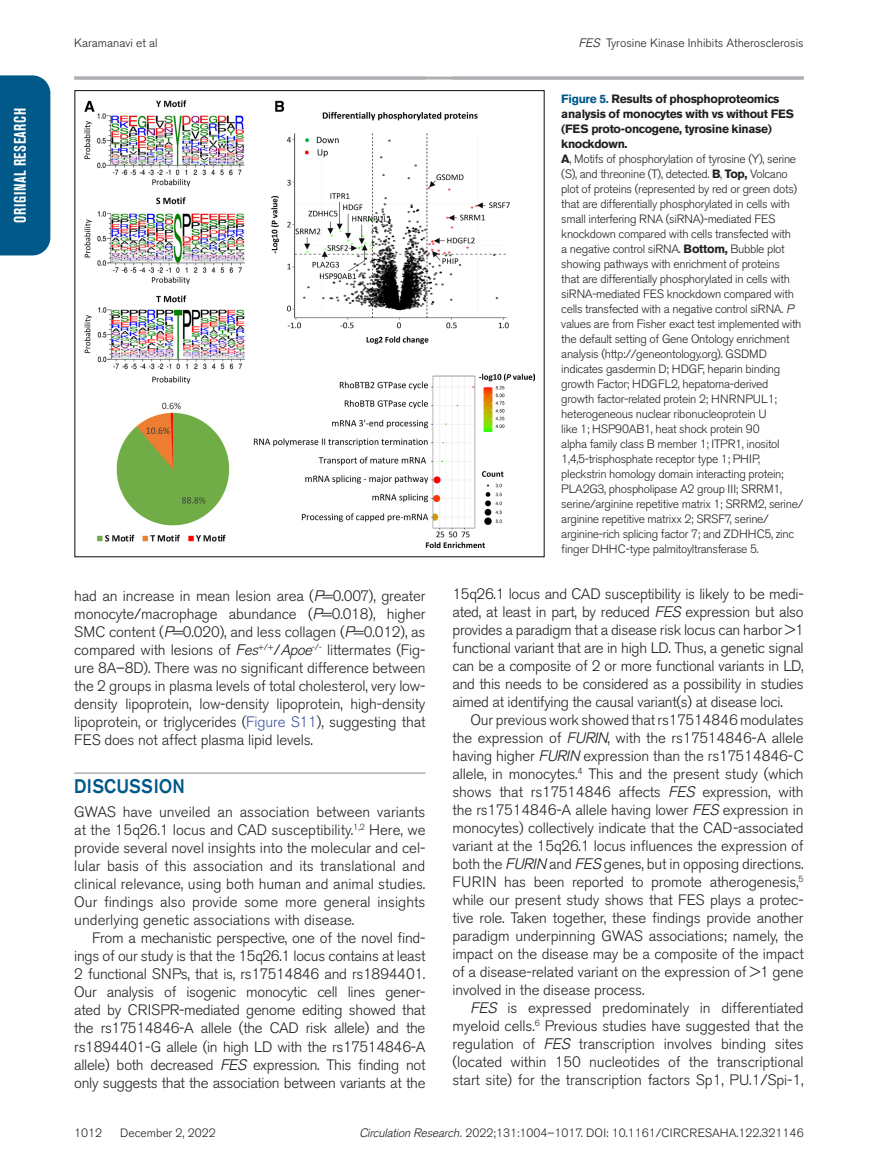
<style>
.page{position:relative;width:878px;height:1175px;background:#fff}
.page>*{position:absolute;margin:0;border:0;box-sizing:border-box;transform-origin:0 0}
.t1{font:500 19.5px "Akzidenz Grotesk BE";color:#01598a;scale:.9 1}
.t2{font:700 condensed 16.5px "Akzidenz Grotesk BE";color:#fff;scale:.9 1}
.t3{font:300 15px/18px "Akzidenz Grotesk BE";letter-spacing:-.01em;color:#231f20;text-align:justify}
.t4{font:300 12px/15px "Akzidenz Grotesk BE";letter-spacing:-.025em;color:#231f20}
.t5{font:300 12px "Akzidenz Grotesk BE";color:#231f20}
.s1{font-family:"Akzidenz Grotesk";font-style:italic}
.s2{color:#3a53a3}
.s3{font-weight:700;color:#01598a}
.s4{font-weight:700}
</style>
<div class="page">
<div style="left:0;top:75px;width:50px;height:180px;background:#01598a"></div>
<hr style="left:74px;top:76px;width:729px;height:4px;background:#b9babe">
<hr style="left:74px;top:772px;width:351px;height:2px;background:#aeafb3">
<svg style="left:74px;top:90px;width:471px;height:468px"></svg>
<p class="t2" style="left:11px;top:223px;width:127px;rotate:-90deg">Original Research</p>
<p class="t5" style="left:74px;top:36px;width:85px">Karamanavi et al</p>
<p class="t5" style="left:578px;top:36px;width:226px"><span class="s1">FES</span> Tyrosine Kinase Inhibits Atherosclerosis</p>
<p class="t3" style="left:74px;top:587px;width:353px">had an increase in mean lesion area (<span class="s1">P</span>=0.007), greater monocyte/macrophage abundance (<span class="s1">P</span>=0.018), higher SMC content (<span class="s1">P</span>=0.020), and less collagen (<span class="s1">P</span>=0.012), as compared with lesions of <span class="s1">Fes</span><sup>+/+</sup>/<span class="s1">Apoe</span><sup>-/-</sup> littermates (Fig&shy;ure 8A–8D). There was no significant difference between the 2 groups in plasma levels of total cholesterol, very low&shy;density lipoprotein, low-density lipoprotein, high-density lipoprotein, or triglycerides (<span class="s2">Figure S11</span>), suggesting that FES does not affect plasma lipid levels.</p>
<h1 class="t1" style="left:74px;top:774px;width:124px">DISCUSSION</h1>
<p class="t3" style="left:74px;top:803px;width:353px">GWAS have unveiled an association between variants at the 15q26.1 locus and CAD susceptibility.<sup>1,2</sup> Here, we provide several novel insights into the molecular and cel&shy;lular basis of this association and its translational and clinical relevance, using both human and animal studies.<br>Our findings also provide some more general insights underlying genetic associations with disease.</p>
<p class="t3" style="left:74px;top:929px;width:353px;text-indent:18px">From a mechanistic perspective, one of the novel find&shy;ings of our study is that the 15q26.1 locus contains at least 2 functional SNPs, that is, rs17514846 and rs1894401.<br>Our analysis of isogenic monocytic cell lines gener&shy;ated by CRISPR-mediated genome editing showed that the rs17514846-A allele (the CAD risk allele) and the rs1894401-G allele (in high LD with the rs17514846-A allele) both decreased <span class="s1">FES</span> expression. This finding not only suggests that the association between variants at the</p>
<p class="t4" style="left:561px;top:92px;width:244px"><span class="s3">Figure 5.</span> <span class="s4">Results of phosphoproteomics analysis of monocytes with vs without FES (FES proto-oncogene, tyrosine kinase) knockdown.<br>A</span>, Motifs of phosphorylation of tyrosine (Y), serine (S), and threonine (T), detected. <span class="s4">B</span>, <span class="s4">Top‚</span> Volcano plot of proteins (represented by red or green dots) that are differentially phosphorylated in cells with small interfering RNA (siRNA)-mediated FES knockdown compared with cells transfected with<br>a negative control siRNA. <span class="s4">Bottom‚</span> Bubble plot showing pathways with enrichment of proteins<br>that are differentially phosphorylated in cells with siRNA-mediated FES knockdown compared with cells transfected with a negative control siRNA. <span class="s1">P </span>values are from Fisher exact test implemented with the default setting of Gene Ontology enrichment analysis (http://geneontology.org). GSDMD indicates gasdermin D; HDGF, heparin binding growth Factor; HDGFL2, hepatoma-derived growth factor-related protein 2; HNRNPUL1; heterogeneous nuclear ribonucleoprotein U<br>like 1; HSP90AB1, heat shock protein 90<br>alpha family class B member 1; ITPR1, inositol 1,4,5-trisphosphate receptor type 1; PHIP, pleckstrin homology domain interacting protein; PLA2G3, phospholipase A2 group III; SRRM1, serine/arginine repetitive matrix 1; SRRM2, serine/ arginine repetitive matrixx 2; SRSF7, serine/ arginine-rich splicing factor 7; and ZDHHC5, zinc finger DHHC-type palmitoyltransferase 5.</p>
<p class="t3" style="left:452px;top:584px;width:353px">15q26.1 locus and CAD susceptibility is likely to be medi&shy;ated, at least in part, by reduced <span class="s1">FES</span> expression but also provides a paradigm that a disease risk locus can harbor &gt;1 functional variant that are in high LD. Thus, a genetic signal can be a composite of 2 or more functional variants in LD, and this needs to be considered as a possibility in studies aimed at identifying the causal variant(s) at disease loci.</p>
<p class="t3" style="left:452px;top:710px;width:353px;text-indent:18px">Our previous work showed that rs17514846 modulates the expression of <span class="s1">FURIN</span>, with the rs17514846-A allele having higher <span class="s1">FURIN</span> expression than the rs17514846-C allele, in monocytes.<sup>4</sup> This and the present study (which shows that rs17514846 affects <span class="s1">FES</span> expression, with the rs17514846-A allele having lower <span class="s1">FES</span> expression in monocytes) collectively indicate that the CAD-associated variant at the 15q26.1 locus influences the expression of both the <span class="s1">FURIN</span> and <span class="s1">FES</span> genes, but in opposing directions.<br>FURIN has been reported to promote atherogenesis,<sup>5 </sup>while our present study shows that FES plays a protec&shy;tive role. Taken together, these findings provide another paradigm underpinning GWAS associations; namely, the impact on the disease may be a composite of the impact of a disease-related variant on the expression of &gt;1 gene involved in the disease process.</p>
<p class="t3" style="left:452px;top:998px;width:353px;text-indent:18px"><span class="s1">FES</span> is expressed predominately in differentiated myeloid cells.<sup>6</sup> Previous studies have suggested that the regulation of <span class="s1">FES</span> transcription involves binding sites (located within 150 nucleotides of the transcriptional start site) for the transcription factors Sp1, PU.1/Spi-1,</p>
<p class="t4" style="left:74px;top:1125px;width:29px">1012</p>
<p class="t5" style="left:120px;top:1126px;width:97px">December 2, 2022</p>
<p class="t5" style="left:359px;top:1126px;width:446px"><span class="s1">Circulation Research.</span> 2022;131:1004–1017. DOI: 10.1161/CIRCRESAHA.122.321146</p>
</div>
